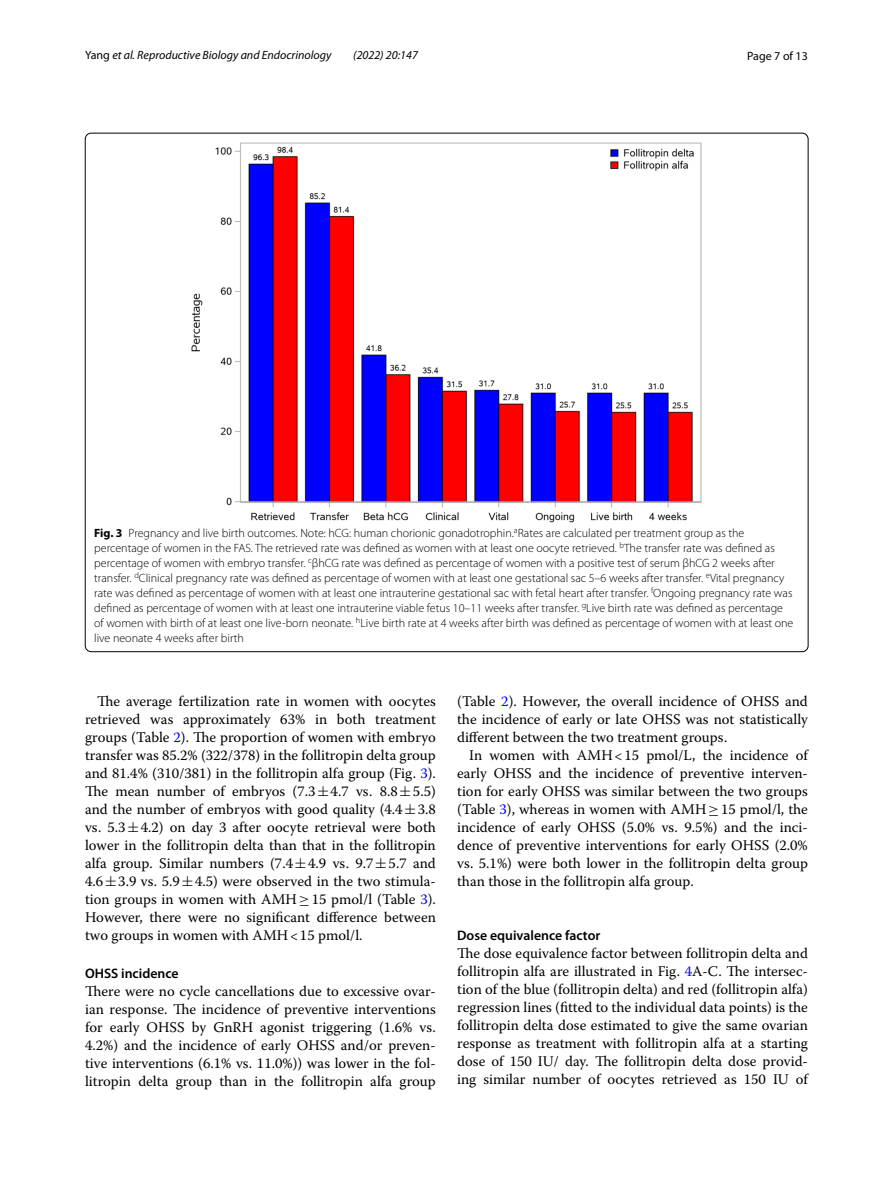
<style>
.page{position:relative;width:893px;height:1187px;background:#fff}
.page>*{position:absolute;margin:0;border:0;box-sizing:border-box;transform-origin:0 0}
.t1{font:14.7px/18px "Warnock Pro";color:#000;text-align:justify}
.t2{font:600 13.8px "Myriad Pro";color:#000}
.t3{font:300 12px/15px "Myriad Pro";color:#000}
.t4{font:italic 12px "Myriad Pro";color:#000}
.t5{font:12px "Myriad Pro";color:#000}
.s1{font-style:normal}
.s2{font-weight:700}
.s3{color:#00f}
.s4{font-family:"MTSY"}
</style>
<div class="page">
<img style="left:191px;top:142px;width:511px;height:380px">
<p class="t4" style="left:85px;top:48px;width:248px"><span class="s1">Yang</span> et al. Reproductive Biology and Endocrinology</p>
<p class="t4" style="left:353px;top:48px;width:66px">(2022) 20:147</p>
<p class="t5" style="left:747px;top:48px;width:62px">Page 7 of 13</p>
<p class="t3" style="left:94px;top:526px;width:701px"><span class="s2">Fig. 3</span> Pregnancy and live birth outcomes. Note: hCG: human chorionic gonadotrophin.<sup>a</sup>Rates are calculated per treatment group as the percentage of women in the FAS. The retrieved rate was defined as women with at least one oocyte retrieved. <sup>b</sup>The transfer rate was defined as percentage of women with embryo transfer. <sup>c</sup>βhCG rate was defined as percentage of women with a positive test of serum βhCG 2 weeks after transfer. <sup>d</sup>Clinical pregnancy rate was defined as percentage of women with at least one gestational sac 5–6 weeks after transfer. <sup>e</sup>Vital pregnancy rate was defined as percentage of women with at least one intrauterine gestational sac with fetal heart after transfer. <sup>f</sup>Ongoing pregnancy rate was defined as percentage of women with at least one intrauterine viable fetus 10–11 weeks after transfer. <sup>g</sup>Live birth rate was defined as percentage of women with birth of at least one live-born neonate. <sup>h</sup>Live birth rate at 4 weeks after birth was defined as percentage of women with at least one live neonate 4 weeks after birth</p>
<p class="t1" style="left:85px;top:691px;width:352px;text-indent:12px">The average fertilization rate in women with oocytes retrieved was approximately 63% in both treatment groups (Table <span class="s3">2</span>). The proportion of women with embryo transfer was 85.2% (322/378) in the follitropin delta group and 81.4% (310/381) in the follitropin alfa group (Fig. <span class="s3">3</span>).<br>The mean number of embryos (7.3<span class="s4">±</span>4.7 vs. 8.8<span class="s4">±</span>5.5) and the number of embryos with good quality (4.4<span class="s4">±</span>3.8 vs. 5.3<span class="s4">±</span>4.2) on day 3 after oocyte retrieval were both lower in the follitropin delta than that in the follitropin alfa group. Similar numbers (7.4<span class="s4">±</span>4.9 vs. 9.7<span class="s4">±</span>5.7 and 4.6<span class="s4">±</span>3.9 vs. 5.9<span class="s4">±</span>4.5) were observed in the two stimula&shy;tion groups in women with AMH<span class="s4">≥</span>15 pmol/l (Table <span class="s3">3</span>).<br>However, there were no significant difference between two groups in women with AMH&lt;15 pmol/l.</p>
<p class="t2" style="left:85px;top:964px;width:95px">OHSS incidence</p>
<p class="t1" style="left:85px;top:982px;width:352px">There were no cycle cancellations due to excessive ovar&shy;ian response. The incidence of preventive interventions for early OHSS by GnRH agonist triggering (1.6% vs.<br>4.2%) and the incidence of early OHSS and/or preven&shy;tive interventions (6.1% vs. 11.0%)) was lower in the fol&shy;litropin delta group than in the follitropin alfa group</p>
<p class="t1" style="left:457px;top:691px;width:352px">(Table <span class="s3">2</span>). However, the overall incidence of OHSS and the incidence of early or late OHSS was not statistically different between the two treatment groups.</p>
<p class="t1" style="left:457px;top:745px;width:352px;text-indent:12px">In women with AMH&lt;15 pmol/L, the incidence of early OHSS and the incidence of preventive interven&shy;tion for early OHSS was similar between the two groups (Table <span class="s3">3</span>), whereas in women with AMH<span class="s4">≥</span>15 pmol/l, the incidence of early OHSS (5.0% vs. 9.5%) and the inci&shy;dence of preventive interventions for early OHSS (2.0% vs. 5.1%) were both lower in the follitropin delta group than those in the follitropin alfa group.</p>
<p class="t2" style="left:457px;top:926px;width:145px">Dose equivalence factor</p>
<p class="t1" style="left:457px;top:944px;width:352px">The dose equivalence factor between follitropin delta and follitropin alfa are illustrated in Fig. <span class="s3">4</span>A-C. The intersec&shy;tion of the blue (follitropin delta) and red (follitropin alfa) regression lines (fitted to the individual data points) is the follitropin delta dose estimated to give the same ovarian response as treatment with follitropin alfa at a starting dose of 150 IU/ day. The follitropin delta dose provid&shy;ing similar number of oocytes retrieved as 150 IU of</p>
</div>
